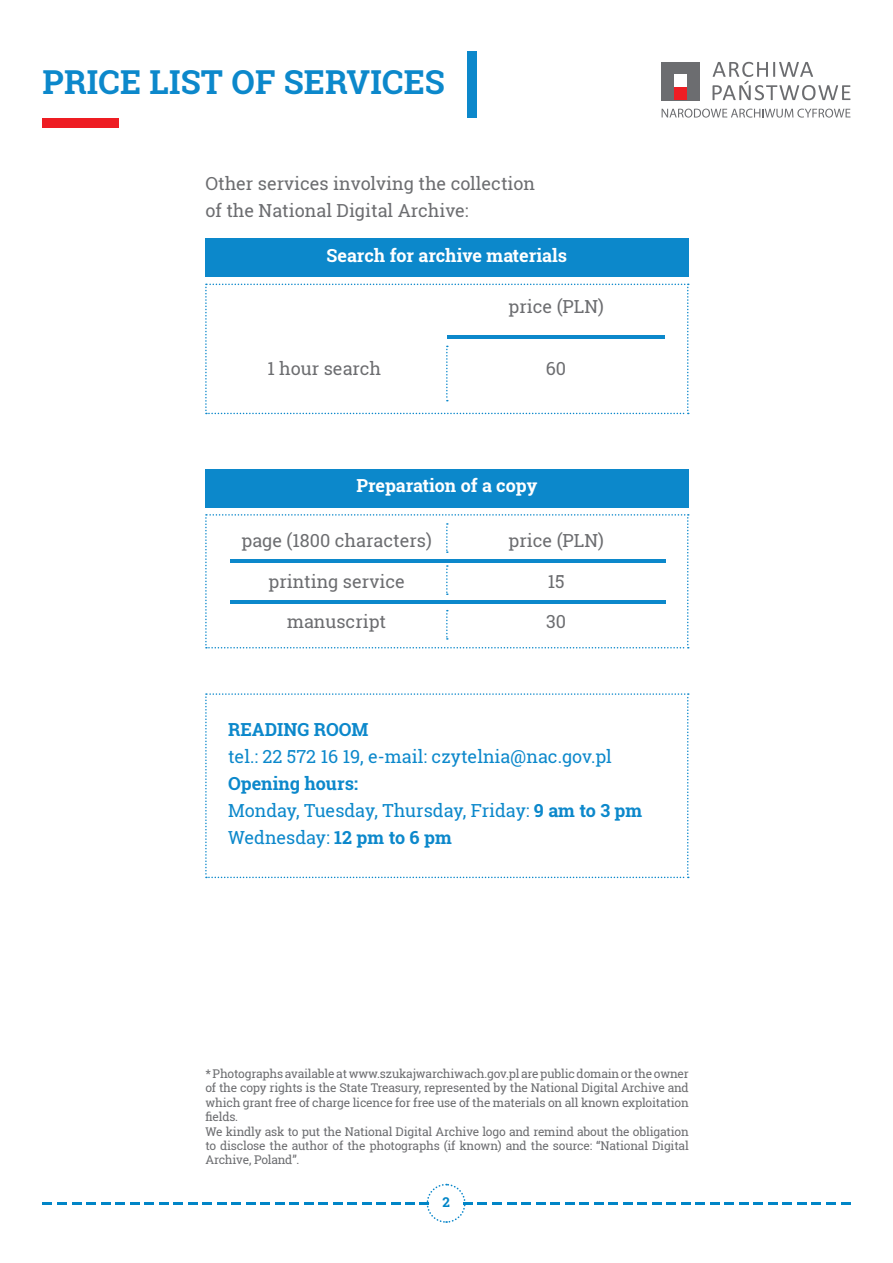
<style>
.page{position:relative;width:893px;height:1263px;background:#fff}
.page>*{position:absolute;margin:0;border:0;box-sizing:border-box;transform-origin:0 0}
.t1{font:700 33px "Roboto Slab";letter-spacing:.005em;color:#0c88cb}
.t2{font:18px/27px "Roboto Slab";color:#6c6d70}
.t3{font:18px "Roboto Slab";color:#0c88cb}
.t4{font:700 18px "Roboto Slab";color:#fff}
.t5{font:700 18px "Roboto Slab";color:#0c88cb}
.t6{font:700 13.5px "Roboto Slab";color:#0085c7}
.t7{font:12px/14.4px "Roboto Slab";letter-spacing:-.015em;color:#6c6d70;text-align:justify}
.s1{font-weight:700}
</style>
<div class="page">
<svg style="left:43px;top:1183px;width:807px;height:40px"></svg>
<svg style="left:712px;top:62px;width:138px;height:38px"></svg>
<div style="left:662px;top:62px;width:38px;height:38px;background:#6c6d70"></div>
<div style="left:674px;top:75px;width:13px;height:25px;background:#fff"></div>
<div style="left:674px;top:87px;width:13px;height:13px;background:#ee1d23"></div>
<svg style="left:662px;top:109px;width:188px;height:9px"></svg>
<div style="left:205px;top:238px;width:483px;height:39px;background:#0c88cb"></div>
<div style="left:205px;top:469px;width:483px;height:38px;background:#0c88cb"></div>
<svg style="left:205px;top:693px;width:484px;height:185px"></svg>
<svg style="left:205px;top:514px;width:484px;height:134px"></svg>
<hr style="left:230px;top:601px;width:435px;height:3px;background:#0c88cb">
<svg style="left:205px;top:284px;width:484px;height:130px"></svg>
<div style="left:467px;top:51px;width:10px;height:67px;background:#0c88cb"></div>
<div style="left:43px;top:118px;width:76px;height:10px;background:#ee1d23"></div>
<p class="t1" style="left:43px;top:60px;width:404px">PRICE LIST OF SERVICES</p>
<p class="t2" style="left:205px;top:170px;width:331px">Other services involving the collection of the National Digital Archive:</p>
<p class="t4" style="left:327px;top:243px;width:242px">Search for archive materials</p>
<p class="t2" style="left:267px;top:354px;width:115px">1 hour search</p>
<p class="t2" style="left:509px;top:292px;width:97px">price (PLN)</p>
<p class="t2" style="left:546px;top:354px;width:22px">60</p>
<p class="t4" style="left:356px;top:474px;width:182px">Preparation of a copy</p>
<p class="t2" style="left:509px;top:527px;width:97px">price (PLN)</p>
<p class="t2" style="left:548px;top:568px;width:18px">15</p>
<p class="t2" style="left:546px;top:608px;width:21px">30</p>
<p class="t2" style="left:241px;top:527px;width:192px">page (1800 characters)</p>
<p class="t2" style="left:268px;top:568px;width:138px">printing service</p>
<p class="t2" style="left:287px;top:608px;width:101px">manuscript</p>
<p class="t5" style="left:228px;top:718px;width:142px">READING ROOM</p>
<p class="t3" style="left:228px;top:745px;width:385px">tel.: 22 572 16 19, e-mail: czytelnia@nac.gov.pl</p>
<p class="t5" style="left:228px;top:772px;width:132px">Opening hours:</p>
<p class="t3" style="left:228px;top:799px;width:416px">Monday, Tuesday, Thursday, Friday: <span class="s1">9 am to 3 pm</span></p>
<p class="t3" style="left:228px;top:826px;width:225px">Wednesday: <span class="s1">12 pm to 6 pm</span></p>
<p class="t7" style="left:205px;top:1066px;width:485px">* Photographs available at www.szukajwarchiwach.gov.pl are public domain or the owner of the copy rights is the State Treasury, represented by the National Digital Archive and which grant free of charge licence for free use of the materials on all known exploitation fields.</p>
<p class="t7" style="left:205px;top:1124px;width:485px">We kindly ask to put the National Digital Archive logo and remind about the obligation to disclose the author of the photographs (if known) and the source: “National Digital Archive, Poland”.</p>
<p class="t6" style="left:442px;top:1193px;width:9px">2</p>
</div>
